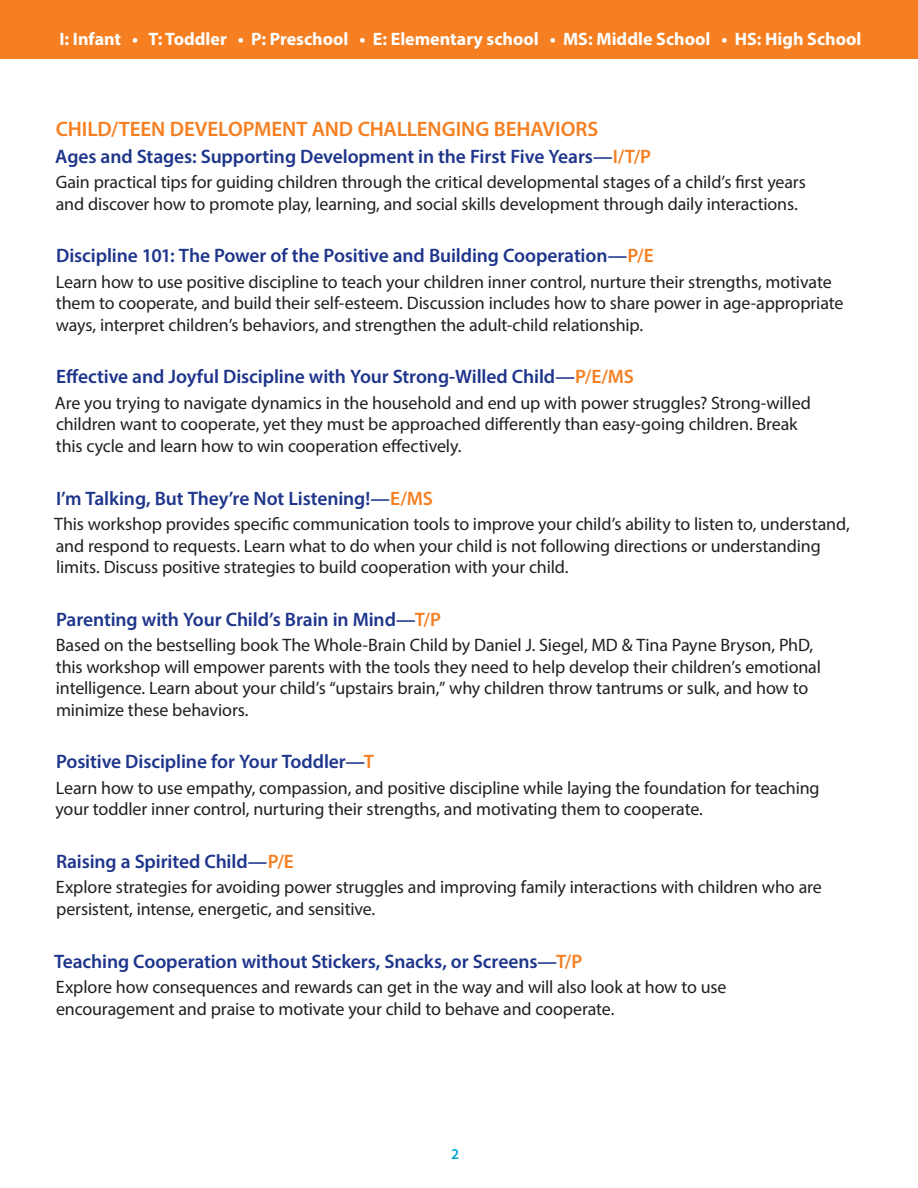
<style>
.page{position:relative;width:918px;height:1188px;background:#fff}
.page>*{position:absolute;margin:0;border:0;box-sizing:border-box;transform-origin:0 0}
.t1{font:600 21px "Myriad Pro";letter-spacing:-.005em;color:#f57f21}
.t2{font:600 19.5px "Myriad Pro";letter-spacing:-.005em;color:#1e358b}
.t3{font:18px/21.6px "Myriad Pro";letter-spacing:-.01em;color:#231f20}
.t4{font:700 18px "Myriad Pro";color:#fff}
.t5{font:600 15px "Myriad Pro";color:#00a5cd}
.s1{color:#f57f21}
</style>
<div class="page">
<div style="left:0;top:0;width:918px;height:58px;background:#f57f21"></div>
<p class="t4" style="left:59px;top:27px;width:804px">I: Infant • T: Toddler • P: Preschool • E: Elementary school • MS: Middle School • HS: High School</p>
<p class="t1" style="left:56px;top:115px;width:544px">CHILD/TEEN DEVELOPMENT AND CHALLENGING BEHAVIORS</p>
<p class="t2" style="left:55px;top:144px;width:597px">Ages and Stages: Supporting Development in the First Five Years—<span class="s1">I/T/P</span></p>
<p class="t3" style="left:56px;top:171px;width:752px">Gain practical tips for guiding children through the critical developmental stages of a child’s first years and discover how to promote play, learning, and social skills development through daily interactions.</p>
<p class="t2" style="left:56px;top:243px;width:599px">Discipline 101: The Power of the Positive and Building Cooperation—<span class="s1">P/E</span></p>
<p class="t3" style="left:56px;top:271px;width:789px">Learn how to use positive discipline to teach your children inner control, nurture their strengths, motivate them to cooperate, and build their self-esteem. Discussion includes how to share power in age-appropriate ways, interpret children’s behaviors, and strengthen the adult-child relationship.</p>
<p class="t2" style="left:56px;top:364px;width:579px">Effective and Joyful Discipline with Your Strong-Willed Child—<span class="s1">P/E/MS</span></p>
<p class="t3" style="left:55px;top:392px;width:757px">Are you trying to navigate dynamics in the household and end up with power struggles? Strong-willed children want to cooperate, yet they must be approached differently than easy-going children. Break this cycle and learn how to win cooperation effectively.</p>
<p class="t2" style="left:56px;top:486px;width:378px">I’m Talking, But They’re Not Listening!—<span class="s1">E/MS</span></p>
<p class="t3" style="left:54px;top:513px;width:797px">This workshop provides specific communication tools to improve your child’s ability to listen to, understand, and respond to requests. Learn what to do when your child is not following directions or understanding limits. Discuss positive strategies to build cooperation with your child.</p>
<p class="t2" style="left:56px;top:607px;width:386px">Parenting with Your Child’s Brain in Mind—<span class="s1">T/P</span></p>
<p class="t3" style="left:56px;top:634px;width:767px">Based on the bestselling book The Whole-Brain Child by Daniel J. Siegel, MD &amp; Tina Payne Bryson, PhD, this workshop will empower parents with the tools they need to help develop their children’s emotional intelligence. Learn about your child’s “upstairs brain,” why children throw tantrums or sulk, and how to minimize these behaviors.</p>
<p class="t2" style="left:56px;top:749px;width:320px">Positive Discipline for Your Toddler—<span class="s1">T</span></p>
<p class="t3" style="left:55px;top:777px;width:766px">Learn how to use empathy, compassion, and positive discipline while laying the foundation for teaching your toddler inner control, nurturing their strengths, and motivating them to cooperate.</p>
<p class="t2" style="left:56px;top:849px;width:239px">Raising a Spirited Child—<span class="s1">P/E</span></p>
<p class="t3" style="left:56px;top:876px;width:767px">Explore strategies for avoiding power struggles and improving family interactions with children who are persistent, intense, energetic, and sensitive.</p>
<p class="t2" style="left:54px;top:949px;width:530px">Teaching Cooperation without Stickers, Snacks, or Screens—<span class="s1">T/P</span></p>
<p class="t3" style="left:56px;top:976px;width:672px">Explore how consequences and rewards can get in the way and will also look at how to use encouragement and praise to motivate your child to behave and cooperate.</p>
<p class="t5" style="left:451px;top:1144px;width:10px">2</p>
</div>
